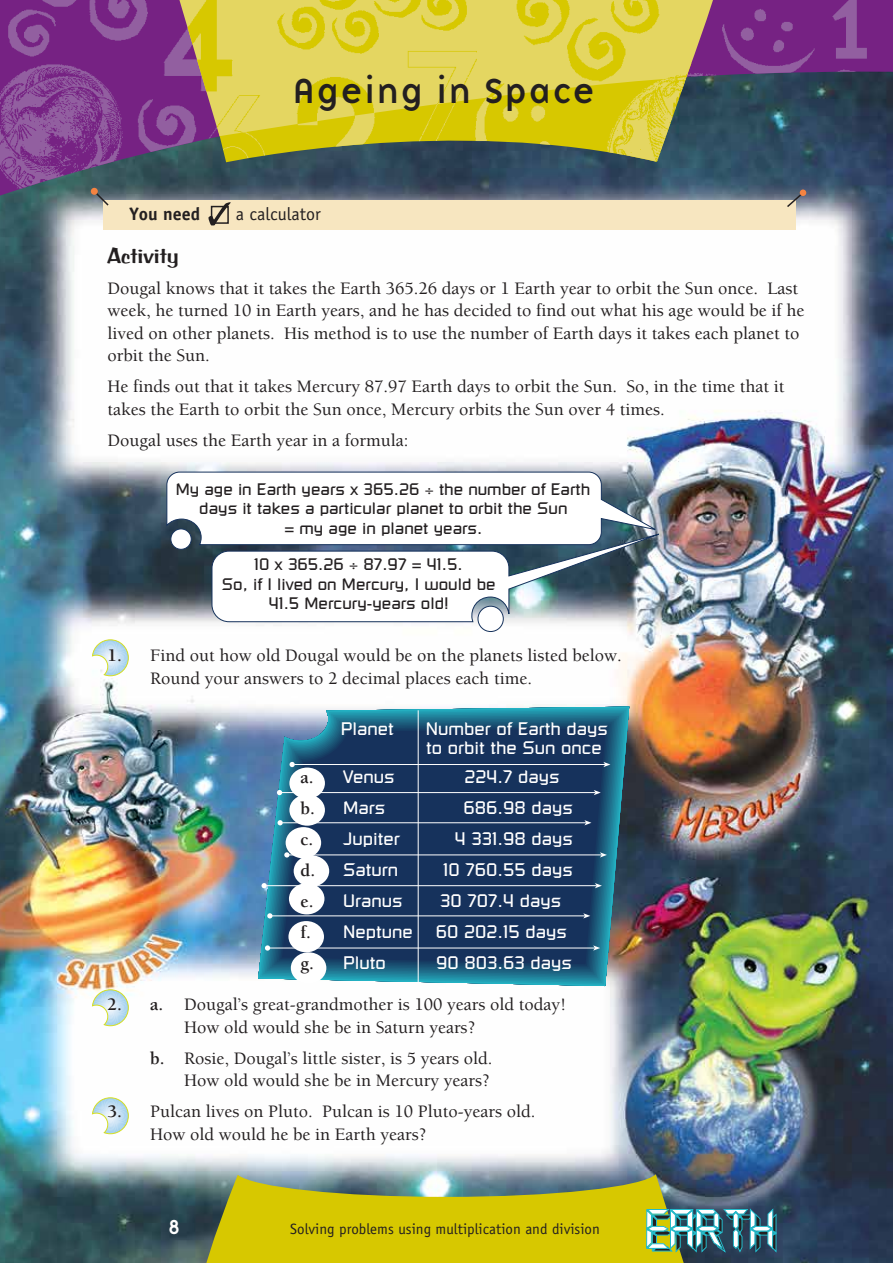
<style>
.page{position:relative;width:893px;height:1263px;background:#fff}
.page>*{position:absolute;margin:0;border:0;box-sizing:border-box;transform-origin:0 0}
.t1{font:54px "Digital";letter-spacing:-.055em;color:#fff}
.t2{font:36px "Base Nine";color:#231f20}
.t3{font:22.5px "Arab Bru D";color:#231f20}
.t4{font:21px "Base Nine";color:#fff}
.t5{font:500 18px/22.5px "Berkeley NZ";color:#231f20}
.t6{font:18px/19.5px "Russell Square";color:#fff}
.t7{font:18px "Officina Sans NZ";color:#231f20}
.t8{font:700 18px "Officina Sans NZ";color:#231f20}
.t9{font:16.5px/19.5px "Russell Square";color:#231f20;text-align:center}
.t10{font:15px "Officina Sans NZ";color:#231f20}
.s1{font-weight:700}
.s2{font-family:"Berkeley NZ";font-weight:700;color:#231f20}
</style>
<div class="page">
<img style="left:0;top:200px;width:893px;height:1063px">
<svg style="left:92px;top:1097px;width:37px;height:37px"></svg>
<img style="left:0;top:0;width:893px;height:196px">
<img style="left:216px;top:136px;width:475px;height:26px">
<img style="left:179px;top:0;width:534px;height:136px">
<svg style="left:92px;top:989px;width:37px;height:37px"></svg>
<svg style="left:92px;top:639px;width:37px;height:37px"></svg>
<div style="left:103px;top:200px;width:693px;height:29px;background:#f7e6c0"></div>
<div style="left:91px;top:188px;width:7px;height:7px;background:#f58341;border-radius:50%"></div>
<div style="left:800px;top:189px;width:6px;height:7px;background:#f58341;border-radius:50%"></div>
<svg style="left:94px;top:191px;width:709px;height:34px"></svg>
<div style="left:478px;top:606px;width:25px;height:25px;background:#fff;border-radius:50%"></div>
<div style="left:478px;top:606px;width:26px;height:26px;border:1px solid #16325c;border-radius:50%"></div>
<svg style="left:258px;top:707px;width:371px;height:279px;background:#254d71"></svg>
<hr style="left:294px;top:764px;width:311px;height:1px;background:#fff">
<svg style="left:289px;top:762px;width:6px;height:5px"></svg>
<svg style="left:603px;top:762px;width:7px;height:5px"></svg>
<hr style="left:282px;top:792px;width:313px;height:1px;background:#fff">
<svg style="left:277px;top:790px;width:5px;height:5px"></svg>
<svg style="left:594px;top:790px;width:7px;height:5px"></svg>
<hr style="left:282px;top:822px;width:304px;height:1px;background:#fff">
<svg style="left:277px;top:820px;width:6px;height:5px"></svg>
<svg style="left:584px;top:820px;width:7px;height:5px"></svg>
<hr style="left:289px;top:854px;width:313px;height:1px;background:#fff">
<svg style="left:284px;top:852px;width:6px;height:5px"></svg>
<svg style="left:600px;top:852px;width:7px;height:5px"></svg>
<hr style="left:266px;top:885px;width:331px;height:1px;background:#fff">
<svg style="left:262px;top:883px;width:5px;height:5px"></svg>
<svg style="left:595px;top:883px;width:7px;height:5px"></svg>
<hr style="left:272px;top:915px;width:313px;height:1px;background:#fff">
<svg style="left:267px;top:913px;width:5px;height:5px"></svg>
<svg style="left:583px;top:913px;width:7px;height:5px"></svg>
<hr style="left:270px;top:948px;width:325px;height:1px;background:#fff">
<svg style="left:265px;top:945px;width:5px;height:6px"></svg>
<svg style="left:593px;top:945px;width:7px;height:6px"></svg>
<hr style="left:418px;top:710px;width:1px;height:273px;background:#fff">
<div style="left:289px;top:767px;width:36px;height:32px;background:#fff;border-radius:50%"></div>
<div style="left:289px;top:794px;width:36px;height:32px;background:#fff;border-radius:50%"></div>
<div style="left:286px;top:827px;width:35px;height:31px;background:#fff;border-radius:50%"></div>
<div style="left:294px;top:855px;width:35px;height:32px;background:#fff;border-radius:50%"></div>
<div style="left:289px;top:883px;width:35px;height:31px;background:#fff;border-radius:50%"></div>
<div style="left:288px;top:921px;width:36px;height:31px;background:#fff;border-radius:50%"></div>
<div style="left:291px;top:952px;width:35px;height:31px;background:#fff;border-radius:50%"></div>
<svg style="left:202px;top:1174px;width:574px;height:89px;background:#a3a731"></svg>
<svg style="left:166px;top:471px;width:511px;height:152px"></svg>
<h2 class="t2" style="left:292px;top:65px;width:306px">Ageing in Space</h2>
<p class="t8" style="left:129px;top:203px;width:72px">You need</p>
<p class="t7" style="left:236px;top:204px;width:86px">a calculator</p>
<p class="t3" style="left:107px;top:242px;width:73px">Activity</p>
<p class="t5" style="left:107px;top:277px;width:698px">Dougal knows that it takes the Earth 365.26 days or 1 Earth year to orbit the Sun once. Last week, he turned 10 in Earth years, and he has decided to find out what his age would be if he lived on other planets. His method is to use the number of Earth days it takes each planet to orbit the Sun.</p>
<p class="t5" style="left:107px;top:376px;width:678px">He finds out that it takes Mercury 87.97 Earth days to orbit the Sun. So, in the time that it takes the Earth to orbit the Sun once, Mercury orbits the Sun over 4 times.</p>
<p class="t5" style="left:107px;top:429px;width:302px">Dougal uses the Earth year in a formula:</p>
<p class="t9" style="left:176px;top:479px;width:416px">My age in Earth years x 365.26 the number of Earth days it takes a particular planet to orbit the Sun<br>= my age in planet years.</p>
<p class="t9" style="left:222px;top:554px;width:275px">10 x 365.26 87.97 = 41.5.<br>So, if I lived on Mercury, I would be<br>41.5 Mercury-years old!</p>
<p class="t5" style="left:150px;top:644px;width:473px;text-indent:-43px"><span class="s1">1.</span> Find out how old Dougal would be on the planets listed below.<br>Round your answers to 2 decimal places each time.</p>
<p class="t6" style="left:341px;top:718px;width:54px">Planet</p>
<p class="t6" style="left:426px;top:718px;width:183px">Number of Earth days to orbit the Sun once</p>
<p class="t6" style="left:301px;top:767px;width:95px"><span class="s2">a.</span> Venus</p>
<p class="t6" style="left:465px;top:767px;width:97px">224.7 days</p>
<p class="t6" style="left:301px;top:798px;width:86px"><span class="s2">b.</span> Mars</p>
<p class="t6" style="left:464px;top:798px;width:111px">686.98 days</p>
<p class="t6" style="left:301px;top:829px;width:101px"><span class="s2">c.</span> Jupiter</p>
<p class="t6" style="left:455px;top:829px;width:120px">4 331.98 days</p>
<p class="t6" style="left:301px;top:860px;width:99px"><span class="s2">d.</span> Saturn</p>
<p class="t6" style="left:443px;top:860px;width:131px">10 760.55 days</p>
<p class="t6" style="left:301px;top:891px;width:103px"><span class="s2">e.</span> Uranus</p>
<p class="t6" style="left:440px;top:891px;width:123px">30 707.4 days</p>
<p class="t6" style="left:301px;top:922px;width:114px"><span class="s2">f.</span> Neptune</p>
<p class="t6" style="left:436px;top:922px;width:133px">60 202.15 days</p>
<p class="t6" style="left:301px;top:953px;width:87px"><span class="s2">g.</span> Pluto</p>
<p class="t6" style="left:436px;top:953px;width:137px">90 803.63 days</p>
<p class="t5" style="left:184px;top:993px;width:384px;text-indent:-77px"><span class="s1">2. a.</span> Dougal’s great-grandmother is 100 years old today!<br>How old would she be in Saturn years?</p>
<p class="t5" style="left:150px;top:1047px;width:344px;text-align:right"><span class="s1">b.</span> Rosie, Dougal’s little sister, is 5 years old.<br>How old would she be in Mercury years?</p>
<p class="t5" style="left:150px;top:1100px;width:387px;text-indent:-43px"><span class="s1">3.</span> Pulcan lives on Pluto. Pulcan is 10 Pluto-years old.<br>How old would he be in Earth years?</p>
<p class="t4" style="left:167px;top:1212px;width:16px">8</p>
<p class="t10" style="left:290px;top:1220px;width:311px">Solving problems using multiplication and division</p>
<h1 class="t1" style="left:647px;top:1202px;width:133px">Earth</h1>
</div>
